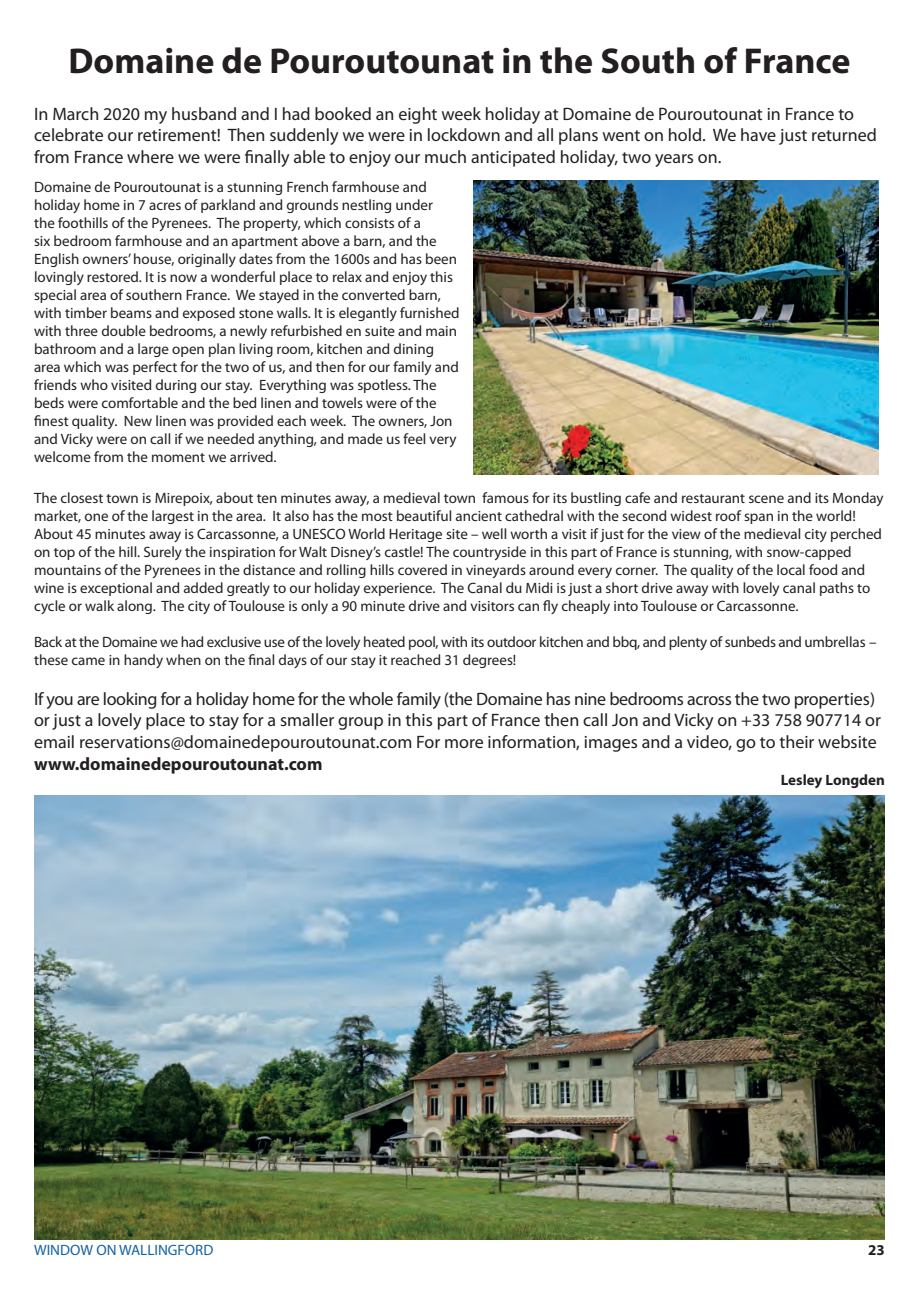
<style>
.page{position:relative;width:919px;height:1289px;background:#fff}
.page>*{position:absolute;margin:0;border:0;box-sizing:border-box;transform-origin:0 0}
.t1{font:700 36px "Myriad Pro";color:#231f20}
.t2{font:18px/21.6px "Myriad Pro";color:#231f20}
.t3{font:700 18px "Myriad Pro";color:#231f20}
.t4{font:15px/18px "Myriad Pro";color:#231f20}
.t5{font:15px/18px "Myriad Pro";letter-spacing:-.02em;color:#231f20}
.t6{font:15px "Myriad Pro";color:#16629f}
.t7{font:700 15px "Myriad Pro";color:#231f20}
</style>
<div class="page">
<img style="left:34px;top:795px;width:850px;height:444px">
<img style="left:473px;top:181px;width:405px;height:293px">
<h1 class="t1" style="left:68px;top:37px;width:783px">Domaine de Pouroutounat in the South of France</h1>
<p class="t2" style="left:34px;top:103px;width:844px">In March 2020 my husband and I had booked an eight week holiday at Domaine de Pouroutounat in France to celebrate our retirement! Then suddenly we were in lockdown and all plans went on hold. We have just returned from France where we were finally able to enjoy our much anticipated holiday, two years on.</p>
<p class="t4" style="left:34px;top:178px;width:427px">Domaine de Pouroutounat is a stunning French farmhouse and holiday home in 7 acres of parkland and grounds nestling under<br>the foothills of the Pyrenees. The property, which consists of a<br>six bedroom farmhouse and an apartment above a barn, and the English owners’ house, originally dates from the 1600s and has been lovingly restored. It is now a wonderful place to relax and enjoy this special area of southern France. We stayed in the converted barn, with timber beams and exposed stone walls. It is elegantly furnished with three double bedrooms, a newly refurbished en suite and main bathroom and a large open plan living room, kitchen and dining area which was perfect for the two of us, and then for our family and friends who visited during our stay. Everything was spotless. The beds were comfortable and the bed linen and towels were of the finest quality. New linen was provided each week. The owners, Jon and Vicky were on call if we needed anything, and made us feel very welcome from the moment we arrived.</p>
<p class="t4" style="left:34px;top:489px;width:851px">The closest town is Mirepoix, about ten minutes away, a medieval town famous for its bustling cafe and restaurant scene and its Monday market, one of the largest in the area. It also has the most beautiful ancient cathedral with the second widest roof span in the world!<br>About 45 minutes away is Carcassonne, a UNESCO World Heritage site – well worth a visit if just for the view of the medieval city perched on top of the hill. Surely the inspiration for Walt Disney’s castle! The countryside in this part of France is stunning, with snow-capped mountains of the Pyrenees in the distance and rolling hills covered in vineyards around every corner. The quality of the local food and wine is exceptional and added greatly to our holiday experience. The Canal du Midi is just a short drive away with lovely canal paths to cycle or walk along. The city of Toulouse is only a 90 minute drive and visitors can fly cheaply into Toulouse or Carcassonne.</p>
<p class="t5" style="left:34px;top:633px;width:843px">Back at the Domaine we had exclusive use of the lovely heated pool, with its outdoor kitchen and bbq, and plenty of sunbeds and umbrellas – these came in handy when on the final days of our stay it reached 31 degrees!</p>
<p class="t2" style="left:34px;top:687px;width:848px">If you are looking for a holiday home for the whole family (the Domaine has nine bedrooms across the two properties) or just a lovely place to stay for a smaller group in this part of France then call Jon and Vicky on +33 758 907714 or email reservations@domainedepouroutounat.com For more information, images and a video, go to their website</p>
<p class="t3" style="left:34px;top:751px;width:290px">www.domainedepouroutounat.com</p>
<p class="t7" style="left:780px;top:770px;width:106px">Lesley Longden</p>
<p class="t6" style="left:34px;top:1240px;width:181px">WINDOW ON WALLINGFORD</p>
<p class="t7" style="left:868px;top:1239px;width:18px">23</p>
</div>
